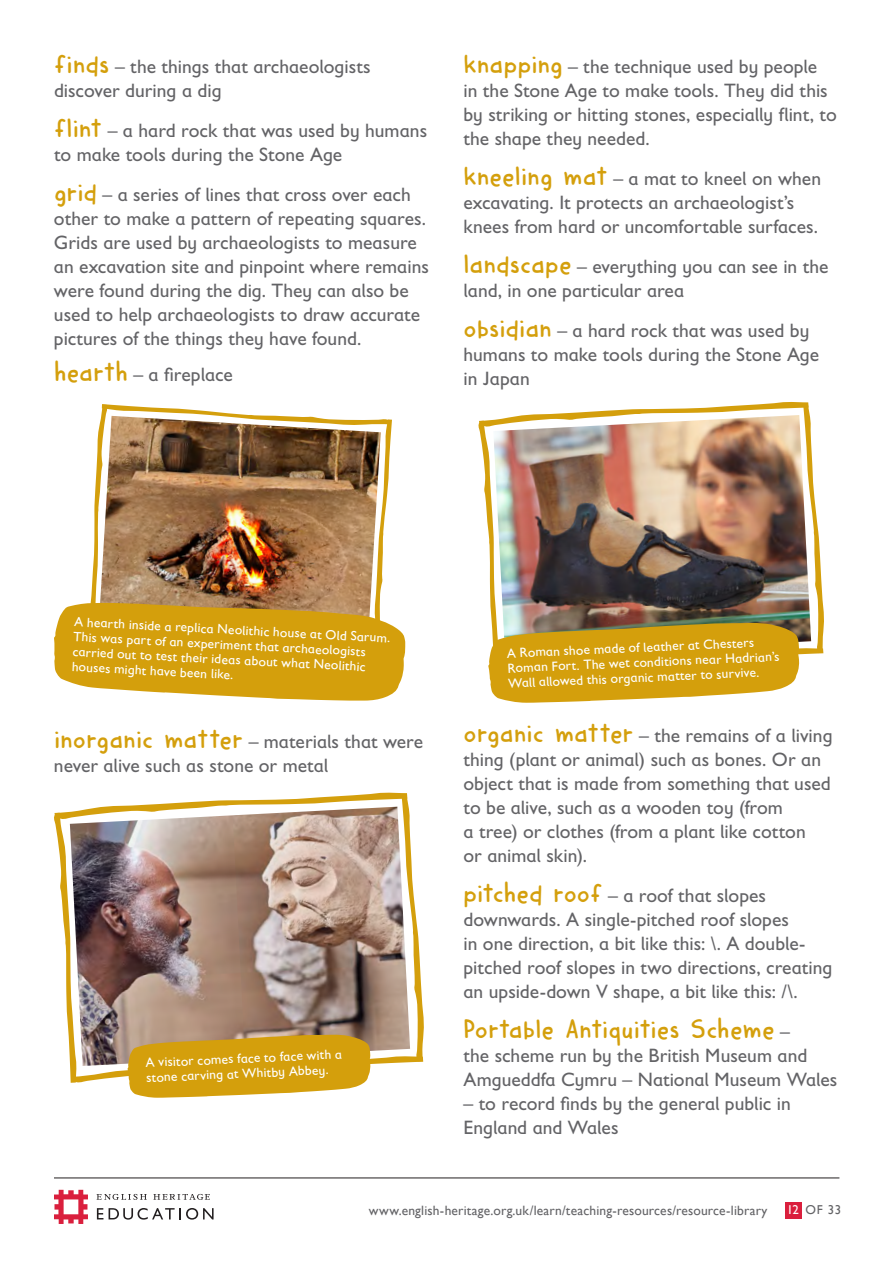
<style>
.page{position:relative;width:893px;height:1263px;background:#fff}
.page>*{position:absolute;margin:0;border:0;box-sizing:border-box;transform-origin:0 0}
.Body_copy_for_Glossa{font:27px "Harimau Dua";letter-spacing:.005em;color:#d49f0c}
.Body_copy_for_Glossa-2{font:19.5px/24px "Gill Sans Infant Std";color:#636366}
.Captions{font:13.5px/15px "Gill Sans Infant Std";color:#fff}
.t1{font:13.5px "Gill Sans";letter-spacing:.01em;color:#636366}
.t2{font:12.9px "Gill Sans";color:#636366}
.s1{font-family:"Harimau Dua";font-size:27px;color:#d49f0c}
.s2{font-family:"Gill Sans Infant Std";font-size:19.5px;color:#636366}
.s3{color:#fff}
</style>
<div class="page">
<hr style="left:54px;top:1177px;width:785px;height:1px;background:#231f20">
<svg style="left:96px;top:1194px;width:51px;height:6px"></svg>
<svg style="left:153px;top:1194px;width:57px;height:6px"></svg>
<svg style="left:54px;top:1190px;width:34px;height:34px"></svg>
<svg style="left:97px;top:1208px;width:6px;height:11px"></svg>
<svg style="left:109px;top:1208px;width:105px;height:11px"></svg>
<div style="left:785px;top:1202px;width:16px;height:16px;background:#da1f3d"></div>
<img style="left:54px;top:792px;width:370px;height:306px">
<img style="left:478px;top:402px;width:346px;height:301px">
<img style="left:54px;top:404px;width:352px;height:297px">
<p class="Body_copy_for_Glossa-2" style="left:54px;top:54px;width:318px"><span class="s1">finds</span> – the things that archaeologists discover during a dig</p>
<p class="Body_copy_for_Glossa-2" style="left:54px;top:118px;width:375px"><span class="s1">flint</span> – a hard rock that was used by humans to make tools during the Stone Age</p>
<p class="Body_copy_for_Glossa-2" style="left:54px;top:182px;width:376px"><span class="s1">grid</span> – a series of lines that cross over each other to make a pattern of repeating squares.<br>Grids are used by archaeologists to measure an excavation site and pinpoint where remains were found during the dig. They can also be used to help archaeologists to draw accurate pictures of the things they have found.</p>
<p class="Body_copy_for_Glossa-2" style="left:54px;top:362px;width:180px"><span class="s1">hearth</span> – a fireplace</p>
<p class="Body_copy_for_Glossa-2" style="left:463px;top:54px;width:375px"><span class="s1">knapping</span> – the technique used by people<br>in the Stone Age to make tools. They did this by striking or hitting stones, especially flint, to the shape they needed.</p>
<p class="Body_copy_for_Glossa-2" style="left:463px;top:166px;width:359px"><span class="s1">kneeling mat</span> – a mat to kneel on when excavating. It protects an archaeologist’s knees from hard or uncomfortable surfaces.</p>
<p class="Body_copy_for_Glossa-2" style="left:463px;top:254px;width:367px"><span class="s1">landscape</span> – everything you can see in the land, in one particular area</p>
<p class="Body_copy_for_Glossa-2" style="left:463px;top:319px;width:357px"><span class="s1">obsidian</span> – a hard rock that was used by humans to make tools during the Stone Age in Japan</p>
<p class="Captions" style="left:75px;top:614px;width:318px;rotate:3deg">A hearth inside a replica Neolithic house at Old Sarum.<br>This was part of an experiment that archaeologists carried out to test their ideas about what Neolithic houses might have been like.</p>
<p class="Body_copy_for_Glossa-2" style="left:54px;top:729px;width:371px"><span class="s1">inorganic matter</span> – materials that were never alive such as stone or metal</p>
<p class="Captions" style="left:145px;top:1056px;width:198px;rotate:-3deg">A visitor comes face to face with a stone carving at Whitby Abbey.</p>
<p class="Captions" style="left:506px;top:647px;width:274px;rotate:-3deg">A Roman shoe made of leather at Chesters<br>Roman Fort. The wet conditions near Hadrian’s<br>Wall allowed this organic matter to survive.</p>
<p class="Body_copy_for_Glossa-2" style="left:463px;top:723px;width:371px"><span class="s1">organic matter</span> – the remains of a living thing (plant or animal) such as bones. Or an object that is made from something that used to be alive, such as a wooden toy (from<br>a tree) or clothes (from a plant like cotton<br>or animal skin).</p>
<p class="Body_copy_for_Glossa-2" style="left:463px;top:883px;width:370px"><span class="s1">pitched roof</span> – a roof that slopes downwards. A single-pitched roof slopes<br>in one direction, a bit like this: \. A double&shy;pitched roof slopes in two directions, creating an upside-down V shape, a bit like this: /\.</p>
<p class="Body_copy_for_Glossa" style="left:463px;top:1008px;width:328px">Portable Antiquities Scheme <span class="s2">–</span></p>
<p class="Body_copy_for_Glossa-2" style="left:463px;top:1044px;width:375px">the scheme run by the British Museum and<br>Amgueddfa Cymru – National Museum Wales</p>
<p class="Body_copy_for_Glossa-2" style="left:463px;top:1092px;width:329px">– to record finds by the general public in<br>England and Wales</p>
<p class="t1" style="left:369px;top:1203px;width:400px">www.english-heritage.org.uk/learn/teaching-resources/resource-library</p>
<p class="t2" style="left:787px;top:1202px;width:56px"><span class="s3">12</span> OF 33</p>
</div>
